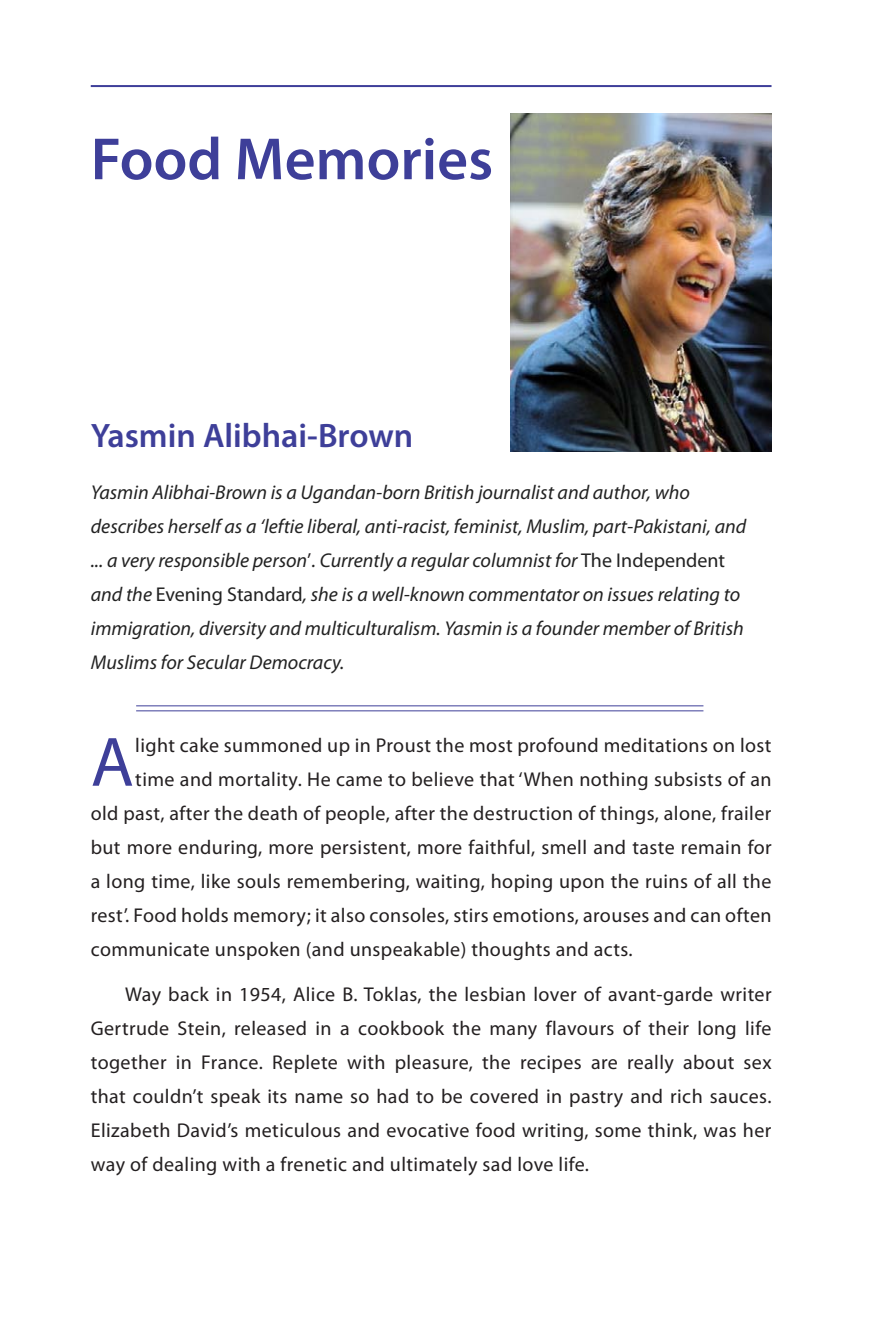
<style>
.page{position:relative;width:885px;height:1327px;background:#fff}
.page>*{position:absolute;margin:0;border:0;box-sizing:border-box;transform-origin:0 0}
.t1{font:70.4px "Myriad Pro";color:#3e3f99}
.t2{font:600 60px "Myriad Pro";color:#3e3f99}
.t3{font:600 34px "Myriad Pro";color:#3e3f99}
.t4{font:20px/34px "Myriad Pro";letter-spacing:.02em;color:#231f20;text-align:justify}
.t5{font:italic 20px/34px "Myriad Pro";color:#222}
.s1{color:#231f20}
.s2{font-style:normal;color:#231f20}
.s3{font-style:normal}
</style>
<div class="page">
<hr style="left:91px;top:85px;width:680px;height:2px;background:#3e3f99">
<img style="left:510px;top:113px;width:261px;height:338px">
<hr style="left:136px;top:705px;width:567px;height:1px;background:#3e3f99">
<hr style="left:136px;top:710px;width:567px;height:1px;background:#3e3f99">
<h2 class="t2" style="left:91px;top:121px;width:404px">Food Memories</h2>
<h3 class="t3" style="left:91px;top:414px;width:324px">Yasmin Alibhai-Brown</h3>
<p class="t5" style="left:91px;top:475px;width:657px">Yasmin Alibhai-Brown is a Ugandan-born British journalist and author, who describes herself as a <span class="s1">‘</span>leftie liberal, anti-racist, feminist, Muslim, part-Pakistani, and ... a very responsible person<span class="s2">’</span>. Currently a regular columnist for <span class="s3">The Independent </span>and the <span class="s3">Evening Standard</span>, she is a well-known commentator on issues relating to immigration, diversity and multiculturalism. Yasmin is a founder member of British Muslims for Secular Democracy.</p>
<h1 class="t1" style="left:91px;top:718px;width:45px">A</h1>
<p class="t4" style="left:135px;top:727px;width:637px">light cake summoned up in Proust the most profound meditations on lost</p>
<p class="t4" style="left:135px;top:761px;width:637px">time and mortality. He came to believe that ‘When nothing subsists of an</p>
<p class="t4" style="left:91px;top:795px;width:682px">old past, after the death of people, after the destruction of things, alone, frailer</p>
<p class="t4" style="left:91px;top:829px;width:682px">but more enduring, more persistent, more faithful, smell and taste remain for</p>
<p class="t4" style="left:91px;top:863px;width:682px">a long time, like souls remembering, waiting, hoping upon the ruins of all the</p>
<p class="t4" style="left:91px;top:897px;width:682px">rest’. Food holds memory; it also consoles, stirs emotions, arouses and can often</p>
<p class="t4" style="left:91px;top:931px;width:543px">communicate unspoken (and unspeakable) thoughts and acts.</p>
<p class="t4" style="left:91px;top:977px;width:682px;text-indent:34px">Way back in 1954, Alice B. Toklas, the lesbian lover of avant-garde writer Gertrude Stein, released in a cookbook the many flavours of their long life together in France. Replete with pleasure, the recipes are really about sex that couldn’t speak its name so had to be covered in pastry and rich sauces.<br>Elizabeth David’s meticulous and evocative food writing, some think, was her way of dealing with a frenetic and ultimately sad love life.</p>
</div>
